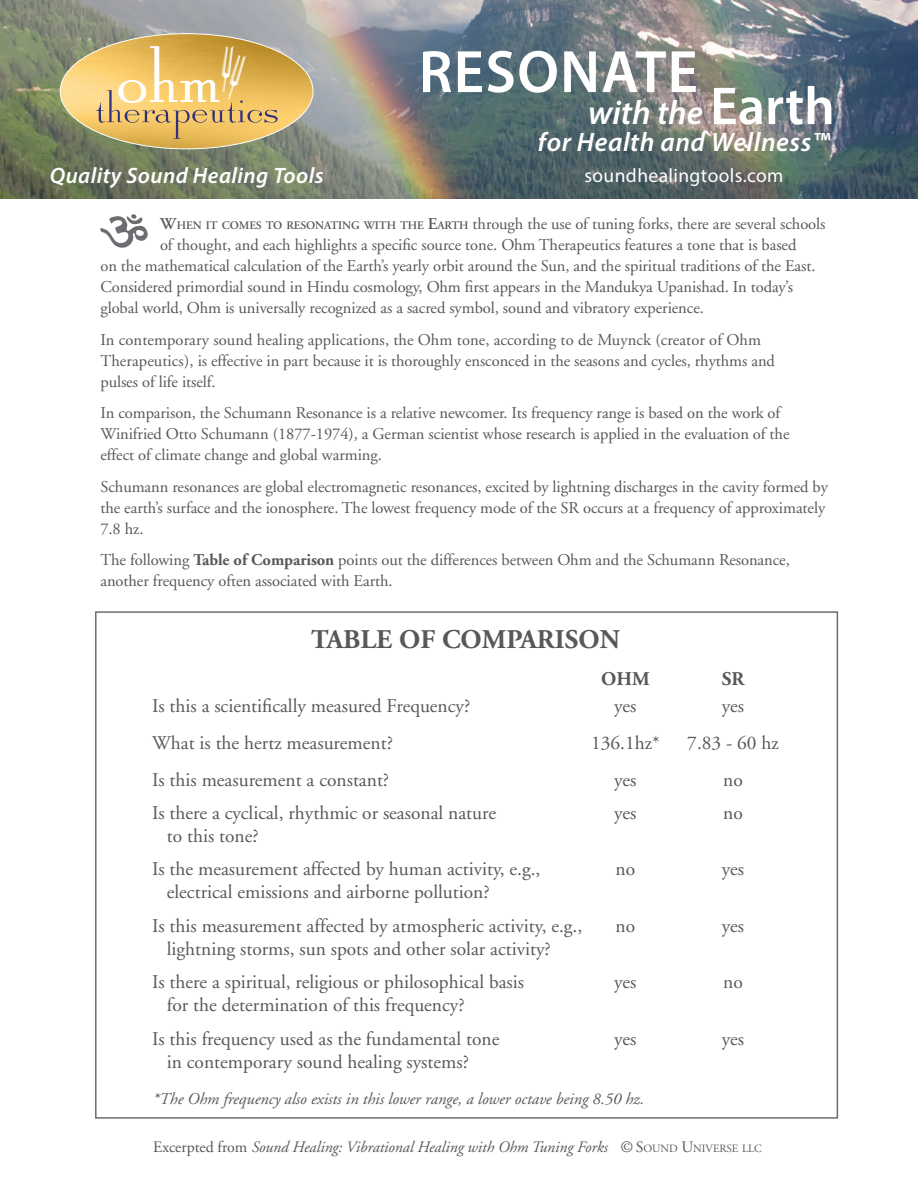
<style>
.page{position:relative;width:918px;height:1188px;background:#fff}
.page>*{position:absolute;margin:0;border:0;box-sizing:border-box;transform-origin:0 0}
.t1{font:600 60.45px "Myriad Pro";letter-spacing:.02em;color:#fff}
.t2{font:italic 600 33.9px "Myriad Pro";color:#fff}
.t3{font:700 27px "Adobe Garamond";color:#57585a}
.t4{font:italic 600 26.7px "Myriad Pro";letter-spacing:.02em;color:#fff}
.t5{font:italic 600 22.35px "Myriad Pro";letter-spacing:.02em;color:#fff}
.t6{font:19.5px "Myriad Pro";letter-spacing:.02em;color:#fff}
.t7{font:19.35px "Adobe Garamond";color:#57585a}
.t8{font:700 19.35px "Adobe Garamond";color:#57585a}
.t9{font:16.5px/21px "Adobe Garamond";letter-spacing:-.005em;color:#57585a}
.t10{font:italic 16.5px "Adobe Garamond";color:#57585a}
.t11{font:italic 15.9px "Adobe Garamond";letter-spacing:-.005em;color:#57585a}
.s1{font-style:normal;font-size:53.7px}
.s2{font-weight:600}
.s3{font-weight:600;font-size:11.55px}
.s4{font-weight:700}
.s5{font-style:normal}
.s6{font-style:normal;font-size:11.1px}
</style>
<div class="page">
<img style="left:0;top:0;width:918px;height:199px">
<img style="left:60px;top:34px;width:253px;height:115px">
<svg style="left:96px;top:46px;width:182px;height:93px;background:#e5be6e"></svg>
<img style="left:205px;top:43px;width:43px;height:50px">
<img style="left:212px;top:52px;width:46px;height:48px">
<img style="left:100px;top:214px;width:48px;height:34px">
<p class="t5" style="left:50px;top:161px;width:275px">Quality Sound Healing Tools</p>
<p class="t1" style="left:419px;top:33px;width:281px">RESONATE</p>
<p class="t2" style="left:588px;top:91px;width:248px">with the <span class="s1">Earth</span></p>
<p class="t4" style="left:538px;top:126px;width:294px">for Health and Wellness™</p>
<p class="t6" style="left:584px;top:164px;width:201px">soundhealingtools.com</p>
<p class="t9" style="left:160px;top:214px;width:667px"><span class="s2">W</span><span class="s3">HEN IT COMES TO RESONATING WITH THE</span> <span class="s2">E</span><span class="s3">ARTH</span> through the use of tuning forks, there are several schools</p>
<p class="t9" style="left:160px;top:235px;width:638px">of thought, and each highlights a specific source tone. Ohm Therapeutics features a tone that is based</p>
<p class="t9" style="left:100px;top:256px;width:717px">on the mathematical calculation of the Earth’s yearly orbit around the Sun, and the spiritual traditions of the East.</p>
<p class="t9" style="left:100px;top:277px;width:694px">Considered primordial sound in Hindu cosmology, Ohm first appears in the Mandukya Upanishad. In today’s</p>
<p class="t9" style="left:100px;top:298px;width:605px">global world, Ohm is universally recognized as a sacred symbol, sound and vibratory experience.</p>
<p class="t9" style="left:100px;top:330px;width:676px">In contemporary sound healing applications, the Ohm tone, according to de Muynck (creator of Ohm<br>Therapeutics), is effective in part because it is thoroughly ensconced in the seasons and cycles, rhythms and pulses of life itself.</p>
<p class="t9" style="left:100px;top:403px;width:691px">In comparison, the Schumann Resonance is a relative newcomer. Its frequency range is based on the work of<br>Winifried Otto Schumann (1877-1974), a German scientist whose research is applied in the evaluation of the effect of climate change and global warming.</p>
<p class="t9" style="left:100px;top:477px;width:729px">Schumann resonances are global electromagnetic resonances, excited by lightning discharges in the cavity formed by the earth’s surface and the ionosphere. The lowest frequency mode of the SR occurs at a frequency of approximately<br>7.8 hz.</p>
<p class="t9" style="left:100px;top:550px;width:691px">The following <span class="s4">Table of Comparison</span> points out the differences between Ohm and the Schumann Resonance, another frequency often associated with Earth.</p>
<p class="t3" style="left:311px;top:625px;width:310px">TABLE OF COMPARISON</p>
<p class="t8" style="left:601px;top:668px;width:50px">OHM</p>
<p class="t8" style="left:722px;top:668px;width:24px">SR</p>
<p class="t7" style="left:152px;top:695px;width:320px">Is this a scientifically measured Frequency?</p>
<p class="t7" style="left:614px;top:695px;width:24px">yes</p>
<p class="t7" style="left:722px;top:695px;width:24px">yes</p>
<p class="t7" style="left:152px;top:732px;width:242px">What is the hertz measurement?</p>
<p class="t7" style="left:591px;top:732px;width:70px">136.1hz*</p>
<p class="t7" style="left:687px;top:732px;width:93px">7.83 - 60 hz</p>
<p class="t7" style="left:152px;top:769px;width:238px">Is this measurement a constant?</p>
<p class="t7" style="left:614px;top:769px;width:24px">yes</p>
<p class="t7" style="left:723px;top:769px;width:21px">no</p>
<p class="t7" style="left:152px;top:802px;width:345px">Is there a cyclical, rhythmic or seasonal nature</p>
<p class="t7" style="left:614px;top:802px;width:24px">yes</p>
<p class="t7" style="left:723px;top:802px;width:21px">no</p>
<p class="t7" style="left:167px;top:825px;width:93px">to this tone?</p>
<p class="t7" style="left:152px;top:859px;width:390px">Is the measurement affected by human activity, e.g.,</p>
<p class="t7" style="left:616px;top:859px;width:21px">no</p>
<p class="t7" style="left:722px;top:859px;width:24px">yes</p>
<p class="t7" style="left:167px;top:882px;width:324px">electrical emissions and airborne pollution?</p>
<p class="t7" style="left:152px;top:915px;width:432px">Is this measurement affected by atmospheric activity, e.g.,</p>
<p class="t7" style="left:616px;top:915px;width:21px">no</p>
<p class="t7" style="left:722px;top:915px;width:24px">yes</p>
<p class="t7" style="left:167px;top:938px;width:386px">lightning storms, sun spots and other solar activity?</p>
<p class="t7" style="left:152px;top:972px;width:373px">Is there a spiritual, religious or philosophical basis</p>
<p class="t7" style="left:614px;top:972px;width:24px">yes</p>
<p class="t7" style="left:723px;top:972px;width:21px">no</p>
<p class="t7" style="left:167px;top:995px;width:299px">for the determination of this frequency?</p>
<p class="t7" style="left:152px;top:1028px;width:349px">Is this frequency used as the fundamental tone</p>
<p class="t7" style="left:614px;top:1028px;width:24px">yes</p>
<p class="t7" style="left:722px;top:1028px;width:24px">yes</p>
<p class="t7" style="left:167px;top:1051px;width:304px">in contemporary sound healing systems?</p>
<p class="t10" style="left:152px;top:1090px;width:493px">*The Ohm frequency also exists in this lower range, a lower octave being 8.50 hz.</p>
<p class="t11" style="left:153px;top:1138px;width:610px"><span class="s5">Excerpted from</span> Sound Healing: Vibrational Healing with Ohm Tuning Forks © <span class="s5">S</span><span class="s6">OUND</span> <span class="s5">U</span><span class="s6">NIVERSE LLC</span></p>
</div>
